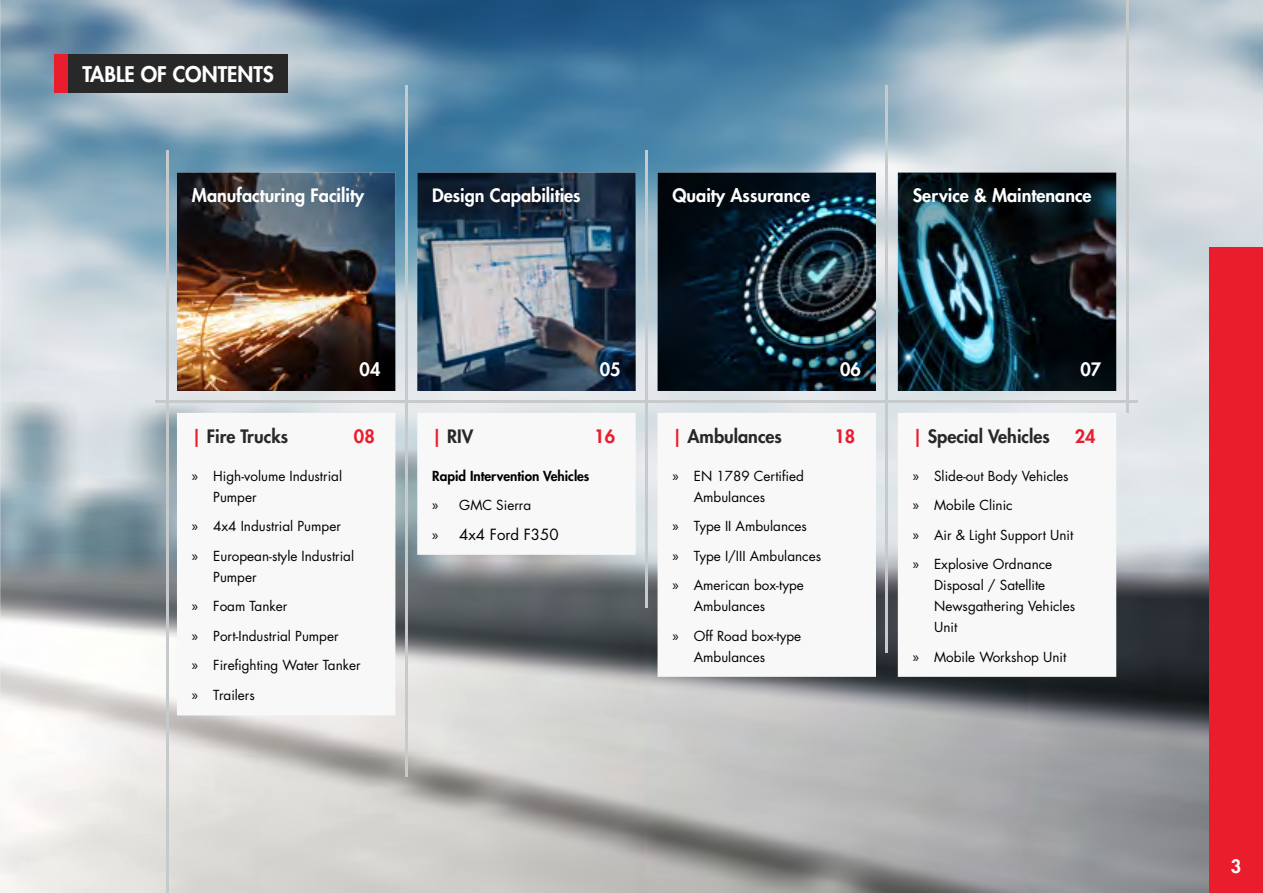
<style>
.page{position:relative;width:1263px;height:893px;background:#fff}
.page>*{position:absolute;margin:0;border:0;box-sizing:border-box;transform-origin:0 0}
.t1{font:800 21px "Futura Std";color:#fff}
.t2{font:800 18px "Futura Std";color:#fff}
.t3{font:800 18px "Futura Std";color:#292829}
.t4{font:800 18px "Futura Std";color:#ea1d2c}
.t5{font:15px "Futura Std";color:#000}
.t6{font:13.5px/29.5px "Futura Std";color:#000}
.t7{font:800 13.5px/29.5px "Futura Std";color:#000}
.s1{color:#ea1d2c}
.s2{font-family:"Myriad Pro";font-size:15px}
.s3{font-family:"Myriad Pro";font-weight:400;font-size:15px}
.s4{font-weight:400}
.s5{font-family:"Myriad Pro"}
</style>
<div class="page">
<img style="left:1px;top:0;width:1262px;height:893px">
<div style="left:1209px;top:247px;width:54px;height:646px;background:#ea1d2c"></div>
<div style="left:60px;top:54px;width:227px;height:39px;background:#292829"></div>
<div style="left:54px;top:54px;width:14px;height:39px;background:#ea1d2c"></div>
<svg style="left:177px;top:413px;width:218px;height:302px"></svg>
<img style="left:657px;top:173px;width:219px;height:218px">
<img style="left:898px;top:173px;width:218px;height:218px">
<img style="left:417px;top:173px;width:219px;height:218px">
<img style="left:177px;top:173px;width:218px;height:218px">
<hr style="left:155px;top:401px;width:983px;height:2px;background:#c6cacb">
<hr style="left:166px;top:151px;width:2px;height:742px;background:#c6cacb">
<hr style="left:405px;top:85px;width:2px;height:692px;background:#c6cacb">
<hr style="left:645px;top:151px;width:3px;height:457px;background:#c6cacb">
<hr style="left:886px;top:85px;width:2px;height:568px;background:#c6cacb">
<hr style="left:1126px;top:0;width:2px;height:413px;background:#c6cacb">
<svg style="left:657px;top:413px;width:219px;height:264px"></svg>
<svg style="left:417px;top:413px;width:219px;height:142px"></svg>
<svg style="left:898px;top:413px;width:218px;height:264px"></svg>
<img style="left:0;top:0;width:1px;height:893px">
<h1 class="t1" style="left:82px;top:61px;width:193px">TABLE OF CONTENTS</h1>
<h2 class="t2" style="left:192px;top:184px;width:174px">Manufacturing Facility</h2>
<h2 class="t2" style="left:672px;top:184px;width:139px">Quaity Assurance</h2>
<h2 class="t2" style="left:913px;top:184px;width:180px">Service &amp; Maintenance</h2>
<h2 class="t2" style="left:432px;top:184px;width:150px">Design Capabilities</h2>
<h2 class="t2" style="left:360px;top:358px;width:22px">04</h2>
<h2 class="t2" style="left:600px;top:358px;width:22px">05</h2>
<h2 class="t2" style="left:840px;top:358px;width:22px">06</h2>
<h2 class="t2" style="left:1080px;top:358px;width:22px">07</h2>
<h2 class="t3" style="left:192px;top:425px;width:98px"><span class="s1">|</span> Fire Trucks</h2>
<h2 class="t4" style="left:354px;top:425px;width:22px">08</h2>
<p class="t6" style="left:213px;top:465px;width:130px;line-height:21px;text-indent:-21px"><span class="s2">»</span> High-volume Industrial<br>Pumper</p>
<p class="t6" style="left:192px;top:512px;width:164px"><span class="s2">»</span> 4x4 Industrial Pumper<br><span class="s2">»</span> European-style Industrial</p>
<p class="t6" style="left:192px;top:562px;width:170px;text-indent:21px">Pumper<br><span class="s2">»</span> Foam Tanker<br><span class="s2">»</span> Port-Industrial Pumper<br><span class="s2">»</span> Firefighting Water Tanker <span class="s2">»</span> Trailers</p>
<h2 class="t3" style="left:432px;top:425px;width:43px"><span class="s1">|</span> RIV</h2>
<h2 class="t4" style="left:594px;top:425px;width:22px">16</h2>
<p class="t7" style="left:432px;top:461px;width:159px">Rapid Intervention Vehicles <span class="s3">»</span> <span class="s4">GMC Sierra</span></p>
<p class="t5" style="left:432px;top:525px;width:128px"><span class="s5">»</span> 4x4 Ford F350</p>
<h2 class="t3" style="left:672px;top:425px;width:111px"><span class="s1">|</span> Ambulances</h2>
<h2 class="t4" style="left:834px;top:425px;width:22px">18</h2>
<p class="t6" style="left:694px;top:465px;width:112px;line-height:21px;text-indent:-21px"><span class="s2">»</span> EN 1789 Certified<br>Ambulances</p>
<p class="t6" style="left:672px;top:512px;width:150px"><span class="s2">»</span> Type II Ambulances<br><span class="s2">»</span> Type I/III Ambulances <span class="s2">»</span> American box-type</p>
<p class="t6" style="left:672px;top:592px;width:130px;text-indent:21px">Ambulances<br><span class="s2">»</span> Off Road box-type</p>
<p class="t6" style="left:694px;top:642px;width:73px">Ambulances</p>
<h2 class="t3" style="left:913px;top:425px;width:138px"><span class="s1">|</span> Special Vehicles</h2>
<h2 class="t4" style="left:1075px;top:425px;width:22px">24</h2>
<p class="t6" style="left:913px;top:461px;width:162px"><span class="s2">»</span> Slide-out Body Vehicles <span class="s2">»</span> Mobile Clinic<br><span class="s2">»</span> Air &amp; Light Support Unit <span class="s2">»</span> Explosive Ordnance</p>
<p class="t6" style="left:934px;top:575px;width:142px;line-height:21px">Disposal / Satellite<br>Newsgathering Vehicles<br>Unit</p>
<p class="t6" style="left:913px;top:642px;width:155px"><span class="s2">»</span> Mobile Workshop Unit</p>
<h2 class="t2" style="left:1231px;top:855px;width:12px">3</h2>
</div>
